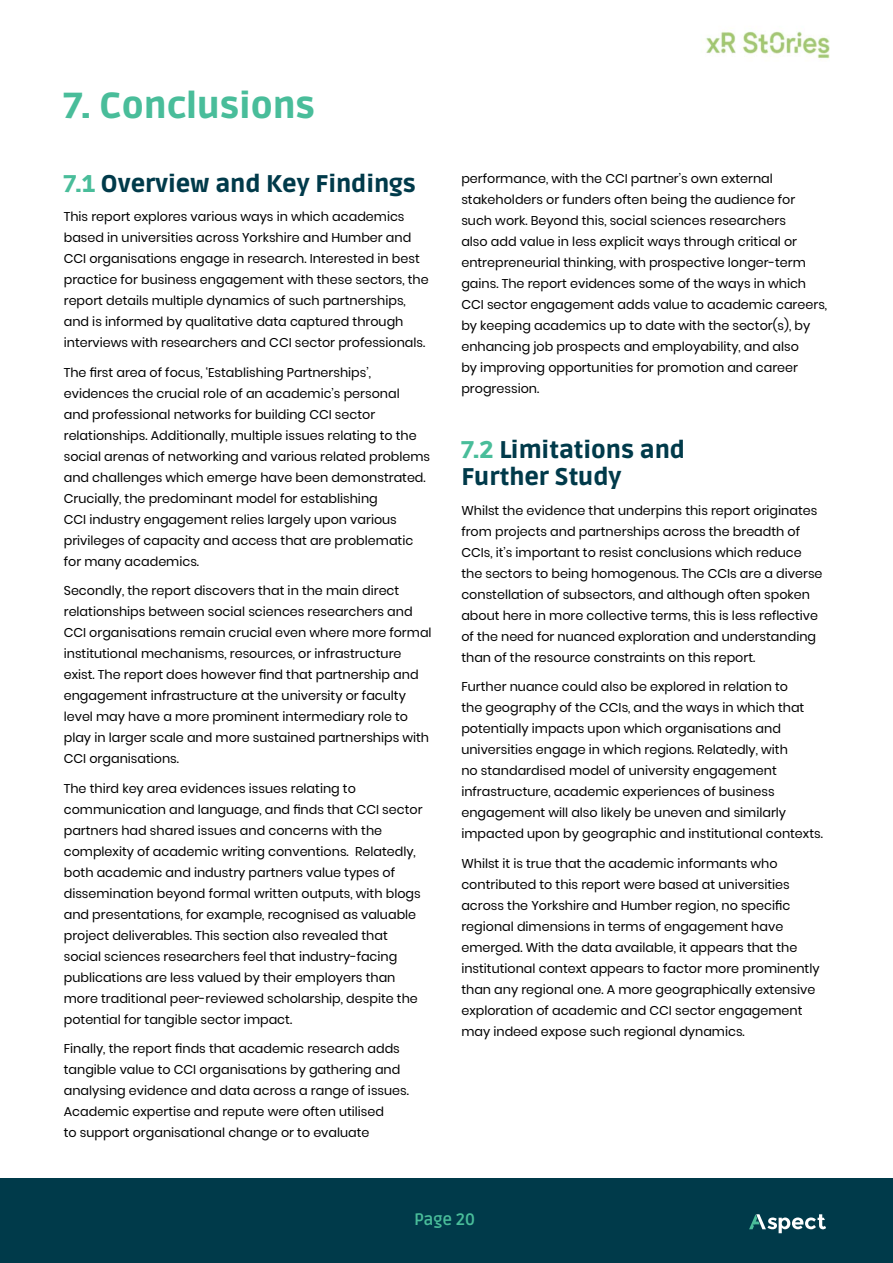
<style>
.page{position:relative;width:893px;height:1263px;background:#fff}
.page>*{position:absolute;margin:0;border:0;box-sizing:border-box;transform-origin:0 0}
.t1{font:900 36px "Ruda";color:#49bd9a}
.t2{font:900 24px/27px "Ruda";color:#003a4a}
.t3{font:700 16.5px "Ruda";color:#49bd9a}
.t4{font:12.75px/21px "Poppins";color:#000}
.s1{color:#49bd9a}
</style>
<div class="page">
<div style="left:0;top:1178px;width:893px;height:85px;background:#003a4a"></div>
<svg style="left:749px;top:1214px;width:77px;height:19px"></svg>
<img style="left:706px;top:31px;width:123px;height:28px">
<h1 class="t1" style="left:64px;top:85px;width:253px">7. Conclusions</h1>
<h2 class="t2" style="left:64px;top:171px;width:353px"><span class="s1">7.1</span> Overview and Key Findings</h2>
<p class="t4" style="left:64px;top:206px;width:366px">This report explores various ways in which academics based in universities across Yorkshire and Humber and CCI organisations engage in research. Interested in best practice for business engagement with these sectors, the report details multiple dynamics of such partnerships, and is informed by qualitative data captured through interviews with researchers and CCI sector professionals.</p>
<p class="t4" style="left:64px;top:362px;width:368px">The first area of focus, ‘Establishing Partnerships’, evidences the crucial role of an academic’s personal<br>and professional networks for building CCI sector relationships. Additionally, multiple issues relating to the social arenas of networking and various related problems and challenges which emerge have been demonstrated.<br>Crucially, the predominant model for establishing<br>CCI industry engagement relies largely upon various privileges of capacity and access that are problematic for many academics.</p>
<p class="t4" style="left:64px;top:580px;width:369px">Secondly, the report discovers that in the main direct relationships between social sciences researchers and CCI organisations remain crucial even where more formal institutional mechanisms, resources, or infrastructure exist. The report does however find that partnership and engagement infrastructure at the university or faculty level may have a more prominent intermediary role to play in larger scale and more sustained partnerships with CCI organisations.</p>
<p class="t4" style="left:64px;top:778px;width:360px">The third key area evidences issues relating to communication and language, and finds that CCI sector partners had shared issues and concerns with the complexity of academic writing conventions. Relatedly, both academic and industry partners value types of dissemination beyond formal written outputs, with blogs and presentations, for example, recognised as valuable project deliverables. This section also revealed that social sciences researchers feel that industry-facing publications are less valued by their employers than more traditional peer-reviewed scholarship, despite the potential for tangible sector impact.</p>
<p class="t4" style="left:64px;top:1038px;width:347px">Finally, the report finds that academic research adds tangible value to CCI organisations by gathering and analysing evidence and data across a range of issues.<br>Academic expertise and repute were often utilised<br>to support organisational change or to evaluate</p>
<p class="t4" style="left:461px;top:168px;width:367px">performance, with the CCI partner’s own external stakeholders or funders often being the audience for such work. Beyond this, social sciences researchers<br>also add value in less explicit ways through critical or entrepreneurial thinking, with prospective longer-term gains. The report evidences some of the ways in which CCI sector engagement adds value to academic careers, by keeping academics up to date with the sector(s), by enhancing job prospects and employability, and also<br>by improving opportunities for promotion and career progression.</p>
<h2 class="t2" style="left:461px;top:437px;width:225px"><span class="s1">7.2</span> Limitations and<br>Further Study</h2>
<p class="t4" style="left:461px;top:500px;width:363px">Whilst the evidence that underpins this report originates from projects and partnerships across the breadth of CCIs, it’s important to resist conclusions which reduce the sectors to being homogenous. The CCIs are a diverse constellation of subsectors, and although often spoken about here in more collective terms, this is less reflective of the need for nuanced exploration and understanding than of the resource constraints on this report.</p>
<p class="t4" style="left:461px;top:676px;width:363px">Further nuance could also be explored in relation to<br>the geography of the CCIs, and the ways in which that potentially impacts upon which organisations and universities engage in which regions. Relatedly, with<br>no standardised model of university engagement infrastructure, academic experiences of business engagement will also likely be uneven and similarly impacted upon by geographic and institutional contexts.</p>
<p class="t4" style="left:461px;top:853px;width:360px">Whilst it is true that the academic informants who contributed to this report were based at universities across the Yorkshire and Humber region, no specific regional dimensions in terms of engagement have emerged. With the data available, it appears that the institutional context appears to factor more prominently than any regional one. A more geographically extensive exploration of academic and CCI sector engagement may indeed expose such regional dynamics.</p>
<p class="t3" style="left:414px;top:1210px;width:63px">Page 20</p>
</div>
